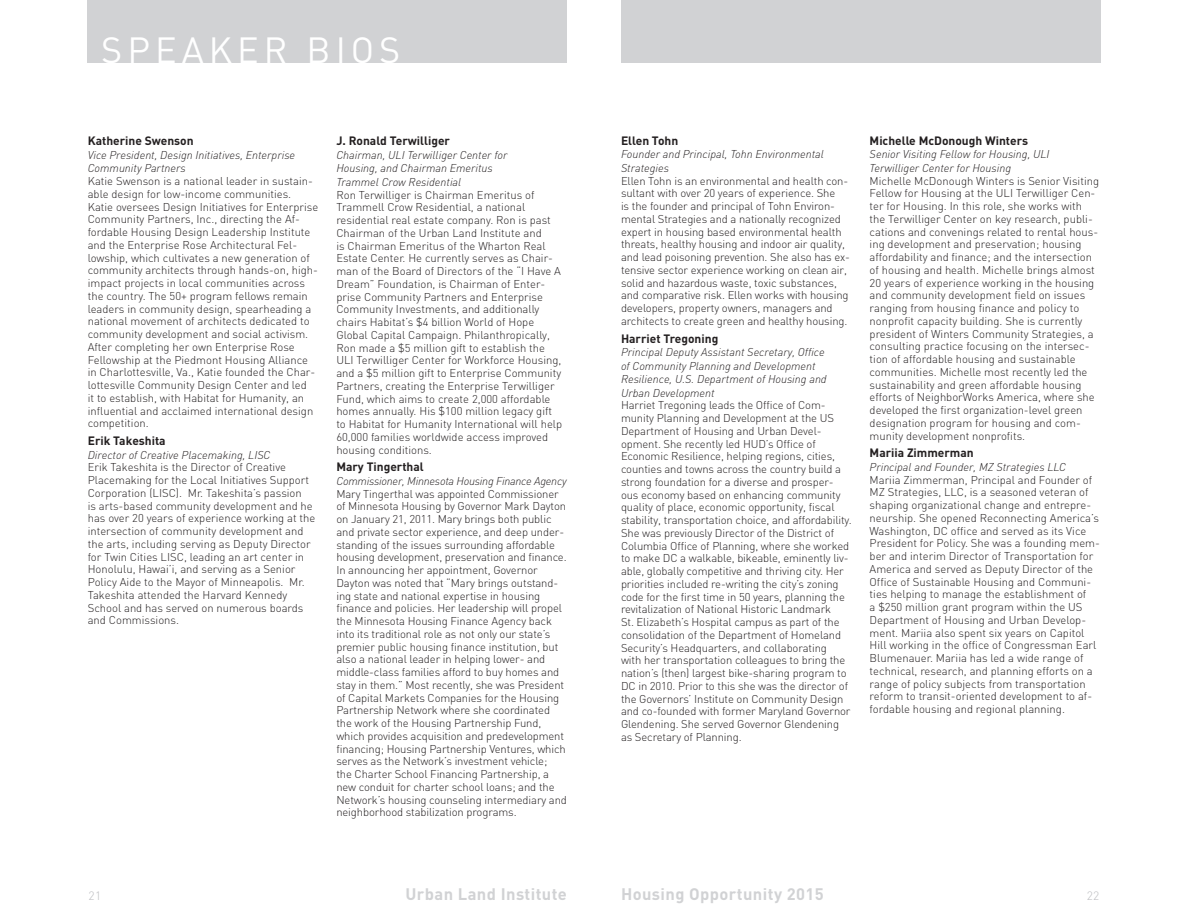
<style>
.page{position:relative;width:1188px;height:918px;background:#fff}
.page>*{position:absolute;margin:0;border:0;box-sizing:border-box;transform-origin:0 0}
.Bar_Header{font:36px "DIN";letter-spacing:.14em;color:#fff}
.t1{font:700 16.5px "DIN";letter-spacing:.025em;color:#d1d2d4}
.Speaker{font:700 12px "DIN";color:#231f20}
.t2{font:300 12px "DIN";color:#bcbdc0}
.Speaker-2{font:300 11.25px/12.8px "DIN";letter-spacing:-.005em;color:#231f20}
.s1{font-style:italic}
</style>
<div class="page">
<div style="left:621px;top:0;width:479px;height:63px;background:#d1d2d4"></div>
<div style="left:88px;top:0;width:479px;height:63px;background:#d1d2d4"></div>
<p class="Bar_Header" style="left:101px;top:30px;width:301px">SPEAKER BIOS</p>
<p class="Speaker" style="left:88px;top:133px;width:107px">Katherine Swenson</p>
<p class="Speaker-2" style="left:88px;top:148px;width:232px"><span class="s1">Vice President, Design Initiatives, Enterprise Community Partners<br></span>Katie Swenson is a national leader in sustain&shy;able design for low-income communities.<br>Katie oversees Design Initiatives for Enterprise Community Partners, Inc., directing the Af&shy;fordable Housing Design Leadership Institute and the Enterprise Rose Architectural Fel&shy;lowship, which cultivates a new generation of community architects through hands-on, high&shy;impact projects in local communities across the country. The 50+ program fellows remain leaders in community design, spearheading a national movement of architects dedicated to community development and social activism.<br>After completing her own Enterprise Rose Fellowship at the Piedmont Housing Alliance in Charlottesville, Va., Katie founded the Char&shy;lottesville Community Design Center and led<br>it to establish, with Habitat for Humanity, an influential and acclaimed international design competition.</p>
<p class="Speaker" style="left:88px;top:433px;width:79px">Erik Takeshita</p>
<p class="Speaker-2" style="left:88px;top:448px;width:229px"><span class="s1">Director of Creative Placemaking, LISC<br></span>Erik Takeshita is the Director of Creative Placemaking for the Local Initiatives Support Corporation (LISC). Mr. Takeshita’s passion<br>is arts-based community development and he has over 20 years of experience working at the intersection of community development and the arts, including serving as Deputy Director for Twin Cities LISC, leading an art center in Honolulu, Hawai’i, and serving as a Senior Policy Aide to the Mayor of Minneapolis. Mr.<br>Takeshita attended the Harvard Kennedy School and has served on numerous boards and Commissions.</p>
<p class="Speaker" style="left:336px;top:133px;width:115px">J. Ronald Terwilliger</p>
<p class="Speaker-2" style="left:336px;top:148px;width:227px"><span class="s1">Chairman, ULI Terwilliger Center for<br>Housing, and Chairman Emeritus<br>Trammel Crow Residential<br></span>Ron Terwilliger is Chairman Emeritus of Trammell Crow Residential, a national residential real estate company. Ron is past Chairman of the Urban Land Institute and<br>is Chairman Emeritus of the Wharton Real Estate Center. He currently serves as Chair&shy;man of the Board of Directors of the “I Have A Dream” Foundation, is Chairman of Enter&shy;prise Community Partners and Enterprise Community Investments, and additionally chairs Habitat’s $4 billion World of Hope Global Capital Campaign. Philanthropically, Ron made a $5 million gift to establish the ULI Terwilliger Center for Workforce Housing, and a $5 million gift to Enterprise Community Partners, creating the Enterprise Terwilliger Fund, which aims to create 2,000 affordable homes annually. His $100 million legacy gift to Habitat for Humanity International will help 60,000 families worldwide access improved housing conditions.</p>
<p class="Speaker" style="left:336px;top:459px;width:89px">Mary Tingerthal</p>
<p class="Speaker-2" style="left:336px;top:474px;width:232px"><span class="s1">Commissioner, Minnesota Housing Finance Agency </span>Mary Tingerthal was appointed Commissioner of Minnesota Housing by Governor Mark Dayton on January 21, 2011. Mary brings both public and private sector experience, and deep under&shy;standing of the issues surrounding affordable housing development, preservation and finance.<br>In announcing her appointment, Governor Dayton was noted that “Mary brings outstand&shy;ing state and national expertise in housing finance and policies. Her leadership will propel the Minnesota Housing Finance Agency back into its traditional role as not only our state’s premier public housing finance institution, but also a national leader in helping lower- and middle-class families afford to buy homes and stay in them.” Most recently, she was President of Capital Markets Companies for the Housing Partnership Network where she coordinated the work of the Housing Partnership Fund, which provides acquisition and predevelopment financing; Housing Partnership Ventures, which serves as the Network’s investment vehicle;<br>the Charter School Financing Partnership, a new conduit for charter school loans; and the Network’s housing counseling intermediary and neighborhood stabilization programs.</p>
<p class="Speaker" style="left:621px;top:132px;width:59px">Ellen Tohn</p>
<p class="Speaker-2" style="left:621px;top:147px;width:231px"><span class="s1">Founder and Principal, Tohn Environmental Strategies<br></span>Ellen Tohn is an environmental and health con&shy;sultant with over 20 years of experience. She<br>is the founder and principal of Tohn Environ&shy;mental Strategies and a nationally recognized expert in housing based environmental health threats, healthy housing and indoor air quality, and lead poisoning prevention. She also has ex&shy;tensive sector experience working on clean air, solid and hazardous waste, toxic substances, and comparative risk. Ellen works with housing developers, property owners, managers and architects to create green and healthy housing.</p>
<p class="Speaker" style="left:621px;top:330px;width:99px">Harriet Tregoning</p>
<p class="Speaker-2" style="left:621px;top:345px;width:232px"><span class="s1">Principal Deputy Assistant Secretary, Office<br>of Community Planning and Development Resilience, U.S. Department of Housing and Urban Development<br></span>Harriet Tregoning leads the Office of Com&shy;munity Planning and Development at the US Department of Housing and Urban Devel&shy;opment. She recently led HUD’s Office of Economic Resilience, helping regions, cities, counties and towns across the country build a strong foundation for a diverse and prosper&shy;ous economy based on enhancing community quality of place, economic opportunity, fiscal stability, transportation choice, and affordability.<br>She was previously Director of the District of Columbia Office of Planning, where she worked to make DC a walkable, bikeable, eminently liv&shy;able, globally competitive and thriving city. Her priorities included re-writing the city’s zoning code for the first time in 50 years, planning the revitalization of National Historic Landmark<br>St. Elizabeth’s Hospital campus as part of the consolidation of the Department of Homeland Security’s Headquarters, and collaborating<br>with her transportation colleagues to bring the nation’s (then) largest bike-sharing program to DC in 2010. Prior to this she was the director of the Governors’ Institute on Community Design and co-founded with former Maryland Governor Glendening. She served Governor Glendening as Secretary of Planning.</p>
<p class="Speaker" style="left:870px;top:132px;width:160px">Michelle McDonough Winters</p>
<p class="Speaker-2" style="left:870px;top:147px;width:231px"><span class="s1">Senior Visiting Fellow for Housing, ULI Terwilliger Center for Housing<br></span>Michelle McDonough Winters is Senior Visiting Fellow for Housing at the ULI Terwilliger Cen&shy;ter for Housing. In this role, she works with the Terwilliger Center on key research, publi&shy;cations and convenings related to rental hous&shy;ing development and preservation; housing affordability and finance; and the intersection of housing and health. Michelle brings almost 20 years of experience working in the housing and community development field on issues ranging from housing finance and policy to nonprofit capacity building. She is currently president of Winters Community Strategies, a consulting practice focusing on the intersec&shy;tion of affordable housing and sustainable communities. Michelle most recently led the sustainability and green affordable housing efforts of NeighborWorks America, where she developed the first organization-level green designation program for housing and com&shy;munity development nonprofits.</p>
<p class="Speaker" style="left:870px;top:445px;width:106px">Mariia Zimmerman</p>
<p class="Speaker-2" style="left:870px;top:460px;width:232px"><span class="s1">Principal and Founder, MZ Strategies LLC </span>Mariia Zimmerman, Principal and Founder of MZ Strategies, LLC, is a seasoned veteran of shaping organizational change and entrepre&shy;neurship. She opened Reconnecting America’s Washington, DC office and served as its Vice President for Policy. She was a founding mem&shy;ber and interim Director of Transportation for America and served as Deputy Director of the Office of Sustainable Housing and Communi&shy;ties helping to manage the establishment of<br>a $250 million grant program within the US Department of Housing and Urban Develop&shy;ment. Mariia also spent six years on Capitol Hill working in the office of Congressman Earl Blumenauer. Mariia has led a wide range of technical, research, and planning efforts on a range of policy subjects from transportation reform to transit-oriented development to af&shy;fordable housing and regional planning.</p>
<p class="t2" style="left:89px;top:888px;width:14px">21</p>
<h2 class="t1" style="left:405px;top:883px;width:163px">Urban Land Institute</h2>
<h2 class="t1" style="left:621px;top:883px;width:204px">Housing Opportunity 2015</h2>
<p class="t2" style="left:1087px;top:888px;width:14px">22</p>
</div>
